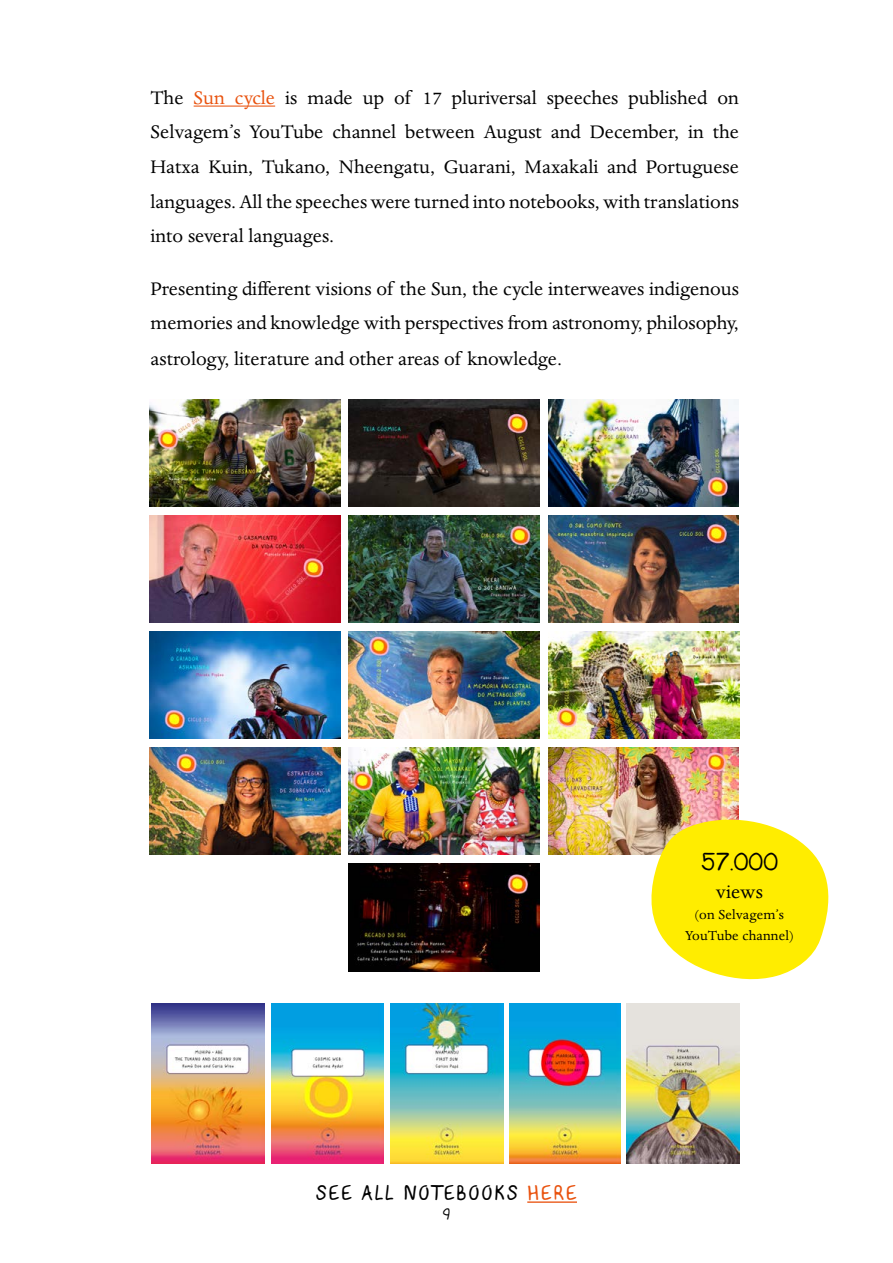
<style>
.page{position:relative;width:893px;height:1263px;background:#fff}
.page>*{position:absolute;margin:0;border:0;box-sizing:border-box;transform-origin:0 0}
.t1{font:21px/34.5px "Dante";color:#000;text-align:justify}
.t2{font:21px "Dantestui 2";color:#000}
.t3{font:18px "Dantestui 2";letter-spacing:.075em;color:#000}
.t4{font:15px/21px "Dante";letter-spacing:.01em;color:#000;text-align:center}
.t5{font:13.5px "Dantestui 2";color:#000}
.s1{color:#e9520e}
</style>
<div class="page">
<hr style="left:194px;top:106px;width:81px;height:1px;background:#e9520e">
<img style="left:149px;top:399px;width:191px;height:107px">
<img style="left:548px;top:399px;width:191px;height:107px">
<img style="left:349px;top:399px;width:190px;height:107px">
<img style="left:149px;top:515px;width:191px;height:108px">
<img style="left:149px;top:631px;width:191px;height:108px">
<img style="left:349px;top:631px;width:190px;height:108px">
<img style="left:149px;top:747px;width:191px;height:108px">
<img style="left:549px;top:631px;width:191px;height:108px">
<img style="left:548px;top:515px;width:191px;height:108px">
<img style="left:349px;top:515px;width:190px;height:108px">
<img style="left:271px;top:1004px;width:113px;height:160px">
<img style="left:151px;top:1004px;width:113px;height:160px">
<img style="left:510px;top:1004px;width:110px;height:160px">
<img style="left:391px;top:1004px;width:112px;height:160px">
<img style="left:627px;top:1004px;width:113px;height:160px">
<hr style="left:527px;top:1201px;width:50px;height:2px;background:#e9520e">
<img style="left:548px;top:747px;width:191px;height:108px">
<img style="left:349px;top:747px;width:190px;height:108px">
<img style="left:349px;top:864px;width:190px;height:107px">
<svg style="left:648px;top:815px;width:181px;height:165px"></svg>
<p class="t1" style="left:151px;top:81px;width:590px">The <span class="s1">Sun cycle</span> is made up of 17 pluriversal speeches published on Selvagem’s YouTube channel between August and December, in the Hatxa Kuin, Tukano, Nheengatu, Guarani, Maxakali and Portuguese languages. All the speeches were turned into notebooks, with translations into several languages.</p>
<p class="t1" style="left:151px;top:271px;width:590px;line-height:35.2px">Presenting different visions of the Sun, the cycle interweaves indigenous memories and knowledge with perspectives from astronomy, philosophy, astrology, literature and other areas of knowledge.</p>
<p class="t3" style="left:316px;top:1180px;width:262px">SEE ALL NOTEBOOKS <span class="s1">HERE</span></p>
<p class="t5" style="left:442px;top:1204px;width:11px">9</p>
<p class="t2" style="left:701px;top:847px;width:79px">57.000</p>
<p class="t1" style="left:716px;top:875px;width:49px">views</p>
<p class="t4" style="left:685px;top:904px;width:110px">(on Selvagem’s<br>YouTube channel)</p>
</div>
